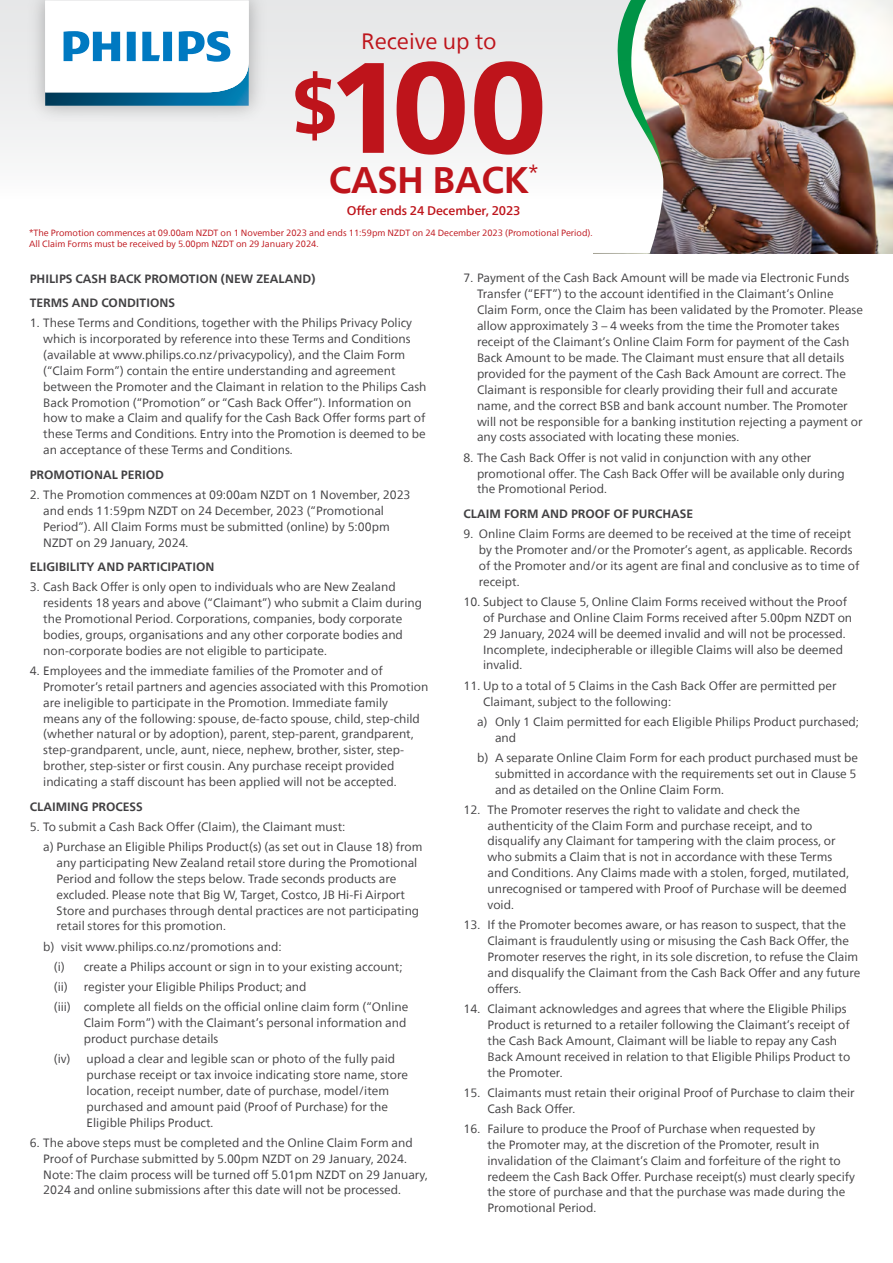
<style>
.page{position:relative;width:893px;height:1263px;background:#fff}
.page>*{position:absolute;margin:0;border:0;box-sizing:border-box;transform-origin:0 0}
.t1{font:800 128.55px "Neue Frutiger World";color:#be141b}
.t2{font:700 36.75px "Neue Frutiger World";letter-spacing:-.01em;color:#be141b}
.t3{font:22.2px "Neue Frutiger World";color:#be141b}
.t4{font:500 12.45px "Neue Frutiger World";letter-spacing:-.01em;color:#be141b}
.t5{font:12px/15.9px "Neue Frutiger World";color:#414042}
.t6{font:700 12px/24.5px "Neue Frutiger World";color:#414042}
.t7{font:9px/10.8px "Neue Frutiger World";color:#be141b}
</style>
<div class="page">
<img style="left:663px;top:0;width:230px;height:253px">
<svg style="left:0;top:0;width:663px;height:253px"></svg>
<img style="left:21px;top:0;width:252px;height:121px">
<svg style="left:45px;top:1px;width:204px;height:105px"></svg>
<h3 class="t3" style="left:361px;top:24px;width:137px">Receive up to</h3>
<h1 class="t1" style="left:291px;top:33px;width:257px"><sup>$</sup>100</h1>
<h2 class="t2" style="left:329px;top:148px;width:211px">CASH BACK<sup>*</sup></h2>
<p class="t4" style="left:347px;top:201px;width:175px">Offer ends 24 December, 2023</p>
<p class="t7" style="left:29px;top:228px;width:565px">*The Promotion commences at 09.00am NZDT on 1 November 2023 and ends 11:59pm NZDT on 24 December 2023 (Promotional Period).<br>All Claim Forms must be received by 5.00pm NZDT on 29 January 2024.</p>
<p class="t6" style="left:30px;top:266px;width:287px">PHILIPS CASH BACK PROMOTION (NEW ZEALAND)<br>TERMS AND CONDITIONS</p>
<p class="t5" style="left:43px;top:315px;width:385px;text-indent:-14px">1. These Terms and Conditions, together with the Philips Privacy Policy which is incorporated by reference into these Terms and Conditions (available at www.philips.co.nz/privacypolicy), and the Claim Form (“Claim Form”) contain the entire understanding and agreement between the Promoter and the Claimant in relation to the Philips Cash Back Promotion (“Promotion” or “Cash Back Offer”). Information on how to make a Claim and qualify for the Cash Back Offer forms part of these Terms and Conditions. Entry into the Promotion is deemed to be an acceptance of these Terms and Conditions.</p>
<p class="t6" style="left:30px;top:462px;width:136px">PROMOTIONAL PERIOD</p>
<p class="t5" style="left:43px;top:487px;width:369px;text-indent:-14px">2. The Promotion commences at 09:00am NZDT on 1 November, 2023 and ends 11:59pm NZDT on 24 December, 2023 (“Promotional Period”). All Claim Forms must be submitted (online) by 5:00pm NZDT on 29 January, 2024.</p>
<p class="t6" style="left:30px;top:554px;width:186px">ELIGIBILITY AND PARTICIPATION</p>
<p class="t5" style="left:43px;top:579px;width:380px;text-indent:-14px">3. Cash Back Offer is only open to individuals who are New Zealand residents 18 years and above (“Claimant”) who submit a Claim during the Promotional Period. Corporations, companies, body corporate bodies, groups, organisations and any other corporate bodies and non-corporate bodies are not eligible to participate.</p>
<p class="t5" style="left:43px;top:663px;width:387px;text-indent:-14px">4. Employees and the immediate families of the Promoter and of Promoter’s retail partners and agencies associated with this Promotion are ineligible to participate in the Promotion. Immediate family<br>means any of the following: spouse, de-facto spouse, child, step-child (whether natural or by adoption), parent, step-parent, grandparent, step-grandparent, uncle, aunt, niece, nephew, brother, sister, step&shy;brother, step-sister or first cousin. Any purchase receipt provided indicating a staff discount has been applied will not be accepted.</p>
<p class="t6" style="left:30px;top:794px;width:114px">CLAIMING PROCESS</p>
<p class="t5" style="left:43px;top:817px;width:381px;line-height:20.1px;text-indent:-14px">5. To submit a Cash Back Offer (Claim), the Claimant must:<br>a) Purchase an Eligible Philips Product(s) (as set out in Clause 18) from</p>
<p class="t5" style="left:57px;top:855px;width:364px">any participating New Zealand retail store during the Promotional Period and follow the steps below. Trade seconds products are excluded. Please note that Big W, Target, Costco, JB Hi-Fi Airport Store and purchases through dental practices are not participating retail stores for this promotion.</p>
<p class="t5" style="left:54px;top:936px;width:356px;line-height:20.1px;text-indent:-10px">b) visit www.philips.co.nz/promotions and:<br>(i) create a Philips account or sign in to your existing account; (ii) register your Eligible Philips Product; and<br>(iii) complete all fields on the official online claim form (“Online</p>
<p class="t5" style="left:84px;top:1015px;width:324px">Claim Form”) with the Claimant’s personal information and product purchase details</p>
<p class="t5" style="left:87px;top:1051px;width:323px;text-indent:-33px">(iv) upload a clear and legible scan or photo of the fully paid purchase receipt or tax invoice indicating store name, store location, receipt number, date of purchase, model/item purchased and amount paid (Proof of Purchase) for the Eligible Philips Product.</p>
<p class="t5" style="left:43px;top:1135px;width:386px;text-indent:-14px">6. The above steps must be completed and the Online Claim Form and Proof of Purchase submitted by 5.00pm NZDT on 29 January, 2024.<br>Note: The claim process will be turned off 5.01pm NZDT on 29 January, 2024 and online submissions after this date will not be processed.</p>
<p class="t5" style="left:477px;top:270px;width:388px;text-indent:-14px">7. Payment of the Cash Back Amount will be made via Electronic Funds Transfer (“EFT”) to the account identified in the Claimant’s Online Claim Form, once the Claim has been validated by the Promoter. Please allow approximately 3 – 4 weeks from the time the Promoter takes receipt of the Claimant’s Online Claim Form for payment of the Cash Back Amount to be made. The Claimant must ensure that all details provided for the payment of the Cash Back Amount are correct. The Claimant is responsible for clearly providing their full and accurate name, and the correct BSB and bank account number. The Promoter will not be responsible for a banking institution rejecting a payment or any costs associated with locating these monies.</p>
<p class="t5" style="left:477px;top:450px;width:369px;text-indent:-14px">8. The Cash Back Offer is not valid in conjunction with any other promotional offer. The Cash Back Offer will be available only during the Promotional Period.</p>
<p class="t6" style="left:463px;top:501px;width:231px">CLAIM FORM AND PROOF OF PURCHASE</p>
<p class="t5" style="left:479px;top:526px;width:382px;text-indent:-15px">9. Online Claim Forms are deemed to be received at the time of receipt by the Promoter and/or the Promoter’s agent, as applicable. Records of the Promoter and/or its agent are final and conclusive as to time of receipt.</p>
<p class="t5" style="left:483px;top:594px;width:371px;text-indent:-20px">10. Subject to Clause 5, Online Claim Forms received without the Proof of Purchase and Online Claim Forms received after 5.00pm NZDT on 29 January, 2024 will be deemed invalid and will not be processed.<br>Incomplete, indecipherable or illegible Claims will also be deemed invalid.</p>
<p class="t5" style="left:483px;top:678px;width:355px;text-indent:-20px">11. Up to a total of 5 Claims in the Cash Back Offer are permitted per<br>Claimant, subject to the following:</p>
<p class="t5" style="left:495px;top:714px;width:366px;text-indent:-18px">a) Only 1 Claim permitted for each Eligible Philips Product purchased; and</p>
<p class="t5" style="left:495px;top:750px;width:365px;text-indent:-18px">b) A separate Online Claim Form for each product purchased must be submitted in accordance with the requirements set out in Clause 5 and as detailed on the Online Claim Form.</p>
<p class="t5" style="left:487px;top:802px;width:363px;text-indent:-24px">12. The Promoter reserves the right to validate and check the authenticity of the Claim Form and purchase receipt, and to disqualify any Claimant for tampering with the claim process, or who submits a Claim that is not in accordance with these Terms and Conditions. Any Claims made with a stolen, forged, mutilated, unrecognised or tampered with Proof of Purchase will be deemed void.</p>
<p class="t5" style="left:487px;top:917px;width:374px;text-indent:-24px">13. If the Promoter becomes aware, or has reason to suspect, that the Claimant is fraudulently using or misusing the Cash Back Offer, the Promoter reserves the right, in its sole discretion, to refuse the Claim and disqualify the Claimant from the Cash Back Offer and any future offers.</p>
<p class="t5" style="left:487px;top:1001px;width:364px;text-indent:-24px">14. Claimant acknowledges and agrees that where the Eligible Philips Product is returned to a retailer following the Claimant’s receipt of the Cash Back Amount, Claimant will be liable to repay any Cash Back Amount received in relation to that Eligible Philips Product to the Promoter.</p>
<p class="t5" style="left:487px;top:1085px;width:369px;text-indent:-24px">15. Claimants must retain their original Proof of Purchase to claim their<br>Cash Back Offer.</p>
<p class="t5" style="left:487px;top:1121px;width:369px;text-indent:-24px">16. Failure to produce the Proof of Purchase when requested by<br>the Promoter may, at the discretion of the Promoter, result in invalidation of the Claimant’s Claim and forfeiture of the right to redeem the Cash Back Offer. Purchase receipt(s) must clearly specify the store of purchase and that the purchase was made during the Promotional Period.</p>
</div>
